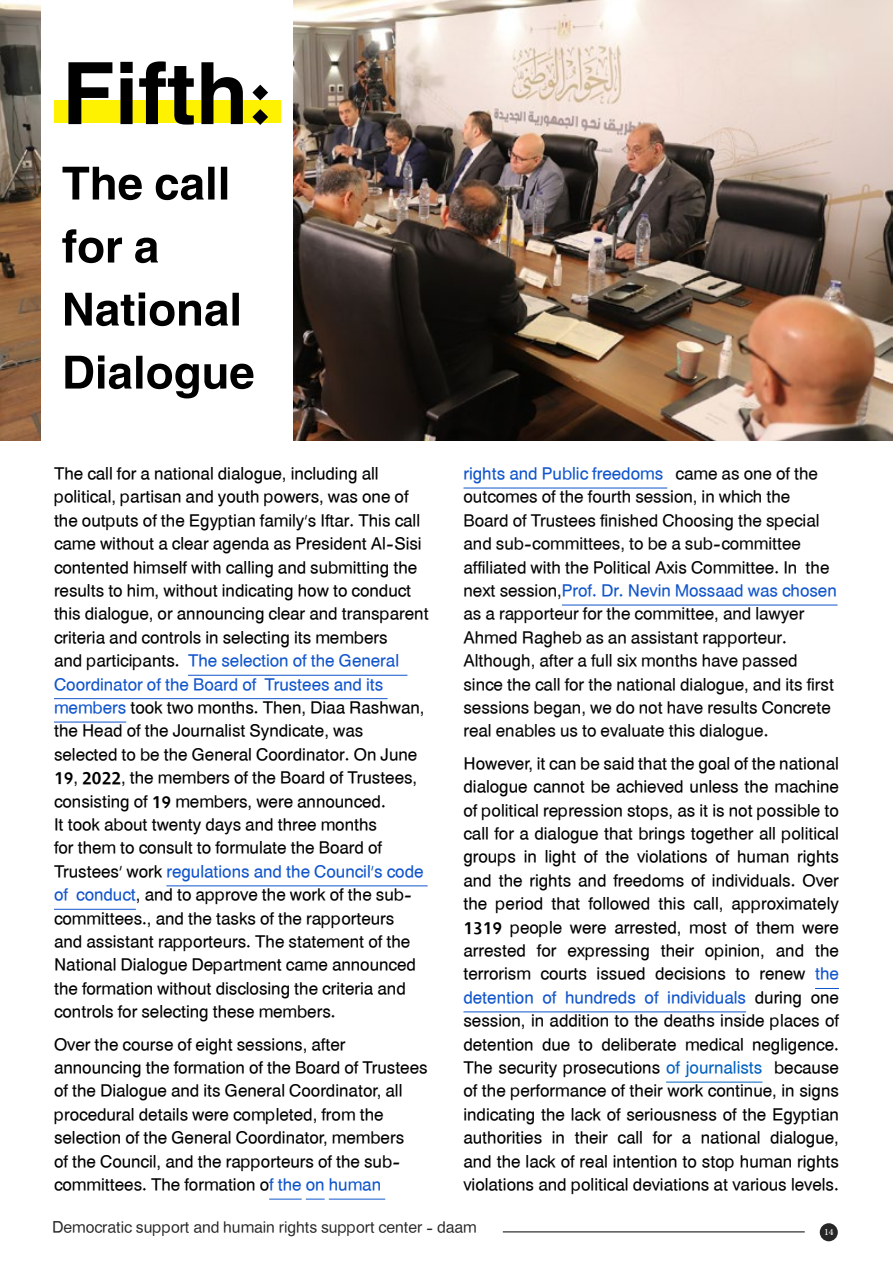
<style>
.page{position:relative;width:893px;height:1263px;background:#fff}
.page>*{position:absolute;margin:0;border:0;box-sizing:border-box;transform-origin:0 0}
.t1{font:99px "Hacen Liner Screen Bd";color:#000}
.t2{font:52.5px/63px "Hacen Liner Screen Bd";color:#000}
.t3{font:19.5px/23.4px "Hacen Liner Screen";color:#000}
.t4{font:19.5px/23.4px "Hacen Liner Screen";color:#050505}
.t5{font:300 18px "Hacen Liner Print out";color:#262626}
.t6{font:13.5px "Adobe Arabic";color:#fff}
.s1{color:#15c}
.s2{color:#000}
.s3{color:#0563c1}
</style>
<div class="page">
<hr style="left:503px;top:1231px;width:302px;height:1px;background:#000">
<div style="left:820px;top:1223px;width:18px;height:18px;background:#262626;border-radius:50%"></div>
<img style="left:0;top:0;width:893px;height:440px">
<div style="left:41px;top:0;width:252px;height:449px;background:#fff"></div>
<hr style="left:188px;top:675px;width:219px;height:1px;background:#15c">
<hr style="left:54px;top:698px;width:334px;height:1px;background:#15c">
<hr style="left:54px;top:721px;width:72px;height:1px;background:#15c">
<hr style="left:166px;top:885px;width:262px;height:1px;background:#15c">
<hr style="left:54px;top:909px;width:82px;height:1px;background:#15c">
<hr style="left:269px;top:1198px;width:33px;height:1px;background:#15c">
<svg style="left:306px;top:1198px;width:19px;height:1px"></svg>
<hr style="left:329px;top:1198px;width:56px;height:1px;background:#15c">
<hr style="left:463px;top:487px;width:204px;height:1px;background:#15c">
<hr style="left:562px;top:604px;width:276px;height:1px;background:#15c">
<svg style="left:815px;top:988px;width:24px;height:1px"></svg>
<hr style="left:463px;top:1011px;width:283px;height:1px;background:#15c">
<hr style="left:666px;top:1081px;width:96px;height:1px;background:#0563c1">
<div style="left:54px;top:100px;width:227px;height:23px;background:#fff200"></div>
<h1 class="t1" style="left:62px;top:28px;width:212px">Fifth:</h1>
<h2 class="t2" style="left:62px;top:156px;width:194px">The call for a<br>National<br>Dialogue</h2>
<p class="t3" style="left:54px;top:463px;width:376px">The call for a national dialogue, including all political, partisan and youth powers, was one of the outputs of the Egyptian family’s Iftar. This call came without a clear agenda as President Al-Sisi contented himself with calling and submitting the results to him, without indicating how to conduct this dialogue, or announcing clear and transparent criteria and controls in selecting its members<br>and participants. <span class="s1">The selection of the General Coordinator of the Board of Trustees and its members</span> took two months. Then, Diaa Rashwan, the Head of the Journalist Syndicate, was selected to be the General Coordinator. On June 19, 2022, the members of the Board of Trustees, consisting of 19 members, were announced.<br>It took about twenty days and three months<br>for them to consult to formulate the Board of Trustees’ work <span class="s1">regulations and the Council’s code of conduct</span>, and to approve the work of the sub&shy;committees., and the tasks of the rapporteurs<br>and assistant rapporteurs. The statement of the National Dialogue Department came announced the formation without disclosing the criteria and controls for selecting these members.</p>
<p class="t3" style="left:54px;top:1034px;width:375px">Over the course of eight sessions, after announcing the formation of the Board of Trustees of the Dialogue and its General Coordinator, all procedural details were completed, from the selection of the General Coordinator, members<br>of the Council, and the rapporteurs of the sub&shy;committees. The formation o<span class="s1">f the on human</span></p>
<p class="t4" style="left:463px;top:463px;width:375px"><span class="s1">rights and Public freedoms</span> came as one of the outcomes of the fourth session, in which the Board of Trustees finished Choosing the special and sub-committees, to be a sub-committee affiliated with the Political Axis Committee. In the next session,<span class="s1">Prof. Dr. Nevin Mossaad was chosen </span>as a rapporteur for the committee, and lawyer Ahmed Ragheb as an assistant rapporteur.<br>Although, after a full six months have passed since the call for the national dialogue, and its first sessions began, we do not have results Concrete real enables us to evaluate this dialogue<span class="s2">.</span></p>
<p class="t3" style="left:463px;top:753px;width:377px;text-align:justify">However, it can be said that the goal of the national dialogue cannot be achieved unless the machine of political repression stops, as it is not possible to call for a dialogue that brings together all political groups in light of the violations of human rights and the rights and freedoms of individuals. Over the period that followed this call, approximately 1319 people were arrested, most of them were arrested for expressing their opinion, and the terrorism courts issued decisions to renew <span class="s1">the detention of hundreds of individuals</span> during one session, in addition to the deaths inside places of detention due to deliberate medical negligence.<br>The security prosecutions <span class="s3">of journalists</span> because of the performance of their work continue, in signs indicating the lack of seriousness of the Egyptian authorities in their call for a national dialogue, and the lack of real intention to stop human rights violations and political deviations at various levels.</p>
<p class="t5" style="left:52px;top:1215px;width:426px">Democratic support and humain rights support center - daam</p>
<p class="t6" style="left:824px;top:1222px;width:11px">14</p>
</div>
